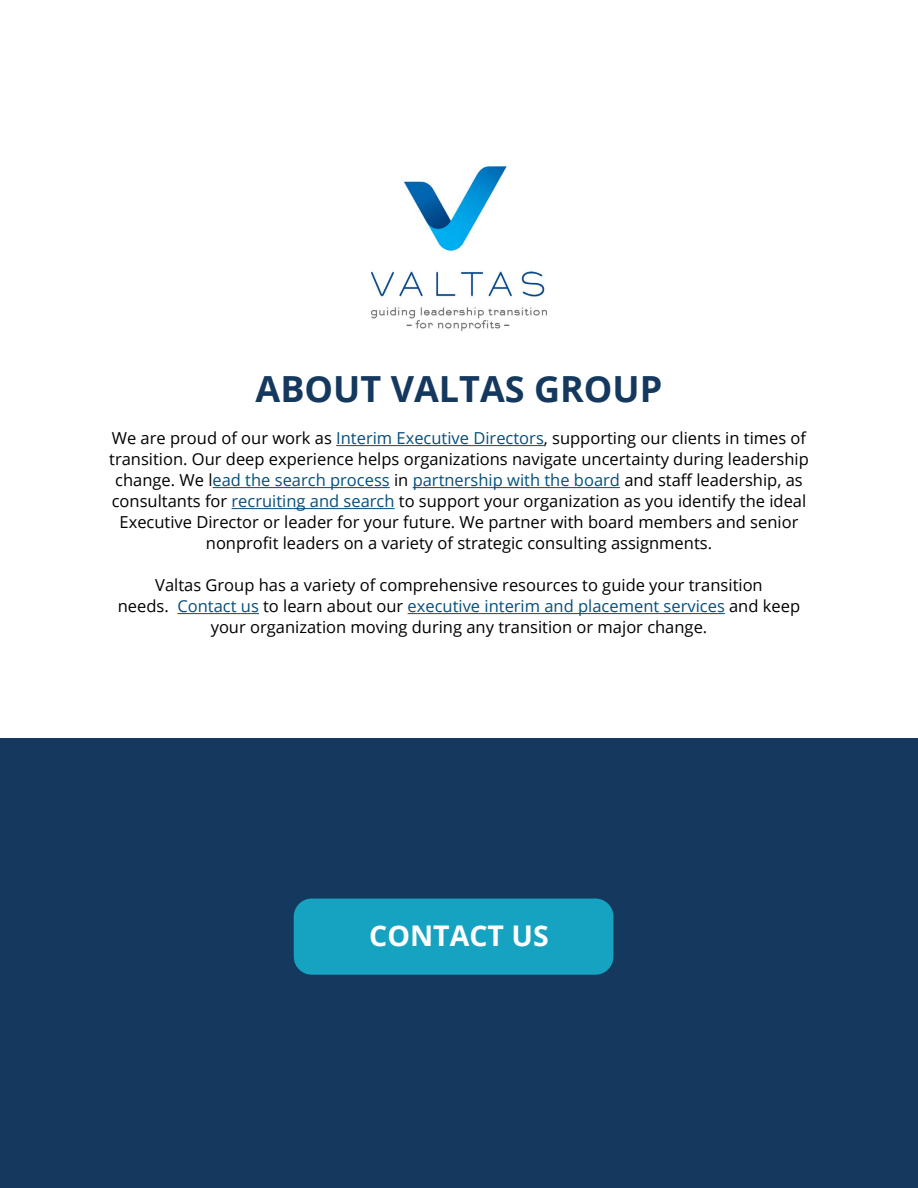
<style>
.page{position:relative;width:918px;height:1188px;background:#fff}
.page>*{position:absolute;margin:0;border:0;box-sizing:border-box;transform-origin:0 0}
.t1{font:700 36px "Open Sans";color:#15395e}
.t2{font:700 28.5px "Open Sans";color:#fff}
.t3{font:16.5px/21px "Open Sans";color:#000;text-align:center}
.s1{color:#064e7c}
</style>
<div class="page">
<hr style="left:336px;top:445px;width:208px;height:1px;background:#064e7c">
<hr style="left:212px;top:487px;width:178px;height:1px;background:#064e7c">
<hr style="left:413px;top:487px;width:207px;height:1px;background:#064e7c">
<hr style="left:232px;top:508px;width:163px;height:1px;background:#064e7c">
<hr style="left:177px;top:613px;width:82px;height:1px;background:#064e7c">
<hr style="left:408px;top:613px;width:317px;height:1px;background:#064e7c">
<img style="left:371px;top:166px;width:176px;height:165px">
<div style="left:0;top:739px;width:918px;height:449px;background:#15395e"></div>
<div style="left:294px;top:899px;width:319px;height:76px;background:#15a3c1;border-radius:18px"></div>
<h1 class="t1" style="left:256px;top:363px;width:408px">ABOUT VALTAS GROUP</h1>
<p class="t3" style="left:109px;top:427px;width:701px">We are proud of our work as <span class="s1">Interim Executive Directors</span>, supporting our clients in times of transition. Our deep experience helps organizations navigate uncertainty during leadership change. We l<span class="s1">ead the search process</span> in <span class="s1">partnership with the board</span> and staff leadership, as consultants for <span class="s1">recruiting and search</span> to support your organization as you identify the ideal Executive Director or leader for your future. We partner with board members and senior nonprofit leaders on a variety of strategic consulting assignments.</p>
<p class="t3" style="left:118px;top:574px;width:684px">Valtas Group has a variety of comprehensive resources to guide your transition<br>needs. <span class="s1">Contact us</span> to learn about our <span class="s1">executive interim and placement services</span> and keep your organization moving during any transition or major change.</p>
<h2 class="t2" style="left:369px;top:916px;width:181px">CONTACT US</h2>
</div>
